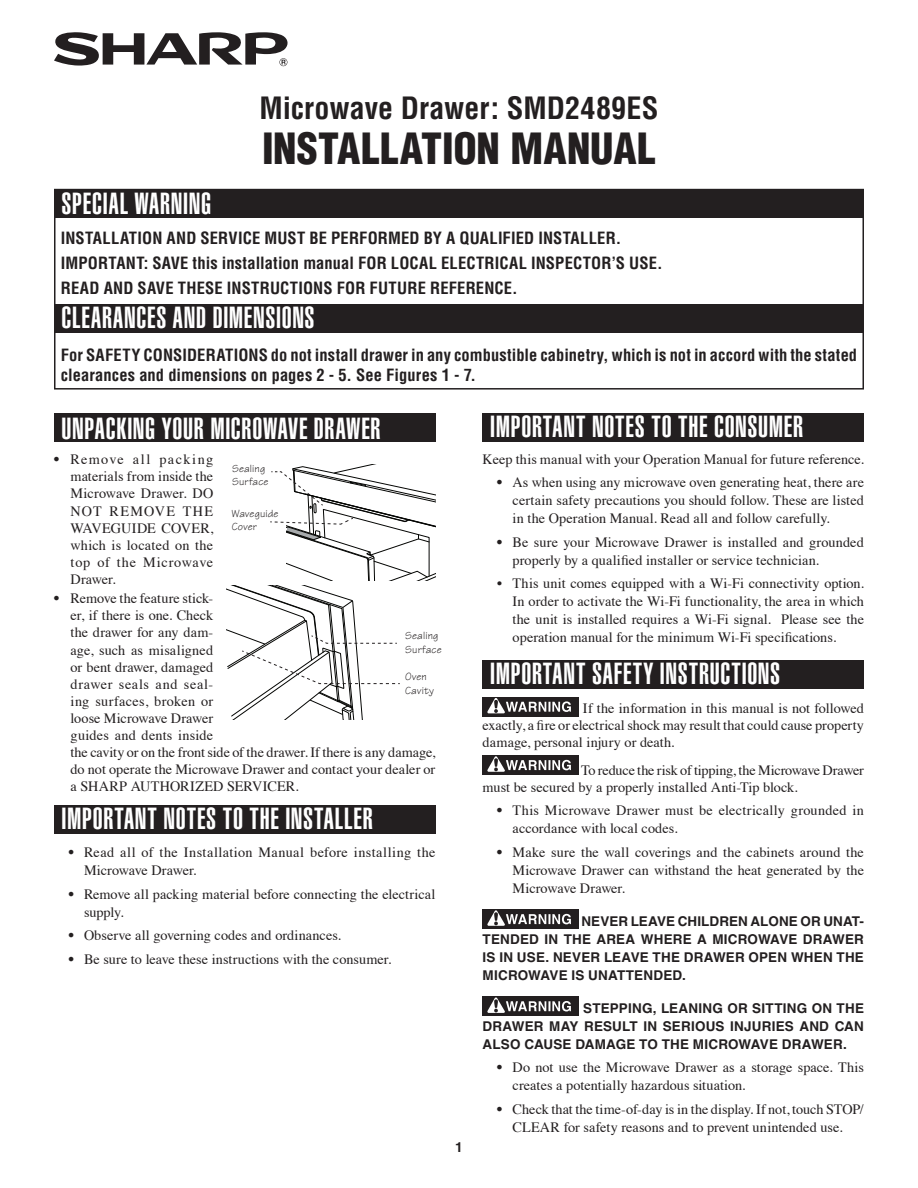
<style>
.page{position:relative;width:918px;height:1188px;background:#fff}
.page>*{position:absolute;margin:0;border:0;box-sizing:border-box;transform-origin:0 0}
.t1{font:900 condensed 42px "Helvetica";color:#231f20}
.t2{font:900 extra-condensed 30px "Helvetica";letter-spacing:.025em;color:#fff}
.t3{font:700 condensed 30px "Helvetica";color:#231f20}
.t4{font:700 condensed 16.5px/24.9px "Helvetica";letter-spacing:.01em;color:#231f20}
.t5{font:14.25px/17.1px "Times";letter-spacing:.005em;color:#231f20}
.t6{font:14.25px/18px "Times";letter-spacing:.025em;color:#231f20}
.t7{font:700 13.8px "Helvetica";color:#231f20}
.t8{font:700 13.5px/18px "Helvetica";letter-spacing:.01em;color:#231f20;text-align:justify}
.t9{font:11.1px/13.2px "Tekton";letter-spacing:.01em;color:#231f20}
.s1{font-family:"Helvetica";font-weight:700;font-size:13.8px}
</style>
<div class="page">
<div style="left:54px;top:189px;width:810px;height:201px;border:2px solid #231f20"></div>
<div style="left:54px;top:190px;width:810px;height:28px;background:#231f20"></div>
<div style="left:54px;top:305px;width:810px;height:28px;background:#231f20"></div>
<svg style="left:54px;top:32px;width:234px;height:34px"></svg>
<div style="left:54px;top:413px;width:381px;height:29px;background:#231f20"></div>
<div style="left:54px;top:806px;width:381px;height:28px;background:#231f20"></div>
<div style="left:483px;top:413px;width:381px;height:28px;background:#231f20"></div>
<div style="left:483px;top:660px;width:381px;height:29px;background:#231f20"></div>
<div style="left:483px;top:697px;width:96px;height:19px;background:#231f20"></div>
<svg style="left:487px;top:698px;width:84px;height:15px"></svg>
<div style="left:483px;top:755px;width:96px;height:20px;background:#231f20"></div>
<svg style="left:487px;top:756px;width:84px;height:16px"></svg>
<div style="left:483px;top:909px;width:96px;height:20px;background:#231f20"></div>
<svg style="left:487px;top:910px;width:84px;height:16px"></svg>
<div style="left:483px;top:997px;width:96px;height:19px;background:#231f20"></div>
<svg style="left:487px;top:997px;width:84px;height:16px"></svg>
<svg style="left:227px;top:465px;width:209px;height:254px"></svg>
<h2 class="t3" style="left:260px;top:90px;width:400px">Microwave Drawer: SMD2489ES</h2>
<h1 class="t1" style="left:262px;top:123px;width:395px">INSTALLATION MANUAL</h1>
<h2 class="t2" style="left:62px;top:186px;width:151px">SPECIAL WARNING</h2>
<p class="t4" style="left:61px;top:226px;width:603px">INSTALLATION AND SERVICE MUST BE PERFORMED BY A QUALIFIED INSTALLER.<br>IMPORTANT: SAVE this installation manual FOR LOCAL ELECTRICAL INSPECTOR’S USE.<br>READ AND SAVE THESE INSTRUCTIONS FOR FUTURE REFERENCE.</p>
<h2 class="t2" style="left:62px;top:301px;width:255px">CLEARANCES AND DIMENSIONS</h2>
<p class="t4" style="left:61px;top:345px;width:798px;line-height:19.5px">For SAFETY CONSIDERATIONS do not install drawer in any combustible cabinetry, which is not in accord with the stated clearances and dimensions on pages 2 - 5. See Figures 1 - 7.</p>
<h2 class="t2" style="left:62px;top:412px;width:321px">UNPACKING YOUR MICROWAVE DRAWER</h2>
<p class="t5" style="left:70px;top:450px;width:144px;text-align:justify;text-indent:-16px"><span class="s1">•</span> Remove all packing materials from inside the Microwave Drawer. DO NOT REMOVE THE WAVEGUIDE COVER, which is located on the top of the Microwave Drawer.</p>
<p class="t5" style="left:70px;top:589px;width:366px;text-indent:-16px"><span class="s1">•</span> Remove the feature stick-<br>er, if there is one. Check<br>the drawer for any dam-<br>age, such as misaligned<br>or bent drawer, damaged<br>drawer seals and seal-<br>ing surfaces, broken or<br>loose Microwave Drawer<br>guides and dents inside<br>the cavity or on the front side of the drawer. If there is any damage, do not operate the Microwave Drawer and contact your dealer or a SHARP AUTHORIZED SERVICER.</p>
<h2 class="t2" style="left:62px;top:802px;width:313px">IMPORTANT NOTES TO THE INSTALLER</h2>
<p class="t6" style="left:84px;top:842px;width:353px;text-indent:-15px"><span class="s1">•</span> Read all of the Installation Manual before installing the<br>Microwave Drawer.</p>
<p class="t5" style="left:84px;top:884px;width:353px;line-height:18px;text-indent:-15px"><span class="s1">•</span> Remove all packing material before connecting the electrical supply.</p>
<p class="t5" style="left:69px;top:926px;width:274px"><span class="s1">•</span> Observe all governing codes and ordinances.</p>
<p class="t5" style="left:69px;top:949px;width:324px"><span class="s1">•</span> Be sure to leave these instructions with the consumer.</p>
<p class="t9" style="left:232px;top:462px;width:38px">Sealing<br>Surface</p>
<p class="t9" style="left:232px;top:507px;width:48px">Waveguide<br>Cover</p>
<p class="t9" style="left:405px;top:629px;width:38px">Sealing<br>Surface</p>
<p class="t9" style="left:405px;top:670px;width:30px">Oven<br>Cavity</p>
<p class="t7" style="left:455px;top:1139px;width:9px">1</p>
<h2 class="t2" style="left:490px;top:409px;width:314px">IMPORTANT NOTES TO THE CONSUMER</h2>
<p class="t5" style="left:483px;top:449px;width:383px">Keep this manual with your Operation Manual for future reference.</p>
<p class="t5" style="left:513px;top:472px;width:353px;line-height:18px;text-align:justify;text-indent:-15px"><span class="s1">•</span> As when using any microwave oven generating heat, there are certain safety precautions you should follow. These are listed in the Operation Manual. Read all and follow carefully.</p>
<p class="t5" style="left:513px;top:532px;width:353px;line-height:18px;text-indent:-15px"><span class="s1">•</span> Be sure your Microwave Drawer is installed and grounded properly by a qualified installer or service technician.</p>
<p class="t5" style="left:513px;top:573px;width:353px;line-height:18px;text-align:justify;text-indent:-15px">• This unit comes equipped with a Wi-Fi connectivity option.<br>In order to activate the Wi-Fi functionality, the area in which the unit is installed requires a Wi-Fi signal. Please see the operation manual for the minimum Wi-Fi specifications.</p>
<h2 class="t2" style="left:490px;top:656px;width:292px">IMPORTANT SAFETY INSTRUCTIONS</h2>
<p class="t5" style="left:483px;top:698px;width:383px;text-align:justify;text-indent:100px">If the information in this manual is not followed exactly, a fire or electrical shock may result that could cause property damage, personal injury or death.</p>
<p class="t5" style="left:483px;top:760px;width:383px;text-indent:98px">To reduce the risk of tipping, the Microwave Drawer must be secured by a properly installed Anti-Tip block.</p>
<p class="t5" style="left:513px;top:800px;width:353px;line-height:18px;text-indent:-15px"><span class="s1">•</span> This Microwave Drawer must be electrically grounded in accordance with local codes.</p>
<p class="t5" style="left:513px;top:842px;width:353px;line-height:18px;text-align:justify;text-indent:-15px"><span class="s1">•</span> Make sure the wall coverings and the cabinets around the Microwave Drawer can withstand the heat generated by the Microwave Drawer.</p>
<p class="t8" style="left:483px;top:912px;width:383px;text-indent:99px">NEVER LEAVE CHILDREN ALONE OR UNAT-TENDED IN THE AREA WHERE A MICROWAVE DRAWER IS IN USE. NEVER LEAVE THE DRAWER OPEN WHEN THE MICROWAVE IS UNATTENDED.</p>
<p class="t8" style="left:483px;top:999px;width:383px;text-indent:101px">STEPPING, LEANING OR SITTING ON THE DRAWER MAY RESULT IN SERIOUS INJURIES AND CAN ALSO CAUSE DAMAGE TO THE MICROWAVE DRAWER.</p>
<p class="t5" style="left:513px;top:1057px;width:353px;line-height:18px;text-indent:-15px"><span class="s1">•</span> Do not use the Microwave Drawer as a storage space. This creates a potentially hazardous situation.</p>
<p class="t5" style="left:497px;top:1099px;width:368px;line-height:18px;text-align:center"><span class="s1">•</span> Check that the time-of-day is in the display. If not, touch STOP/<br>CLEAR for safety reasons and to prevent unintended use.</p>
</div>
